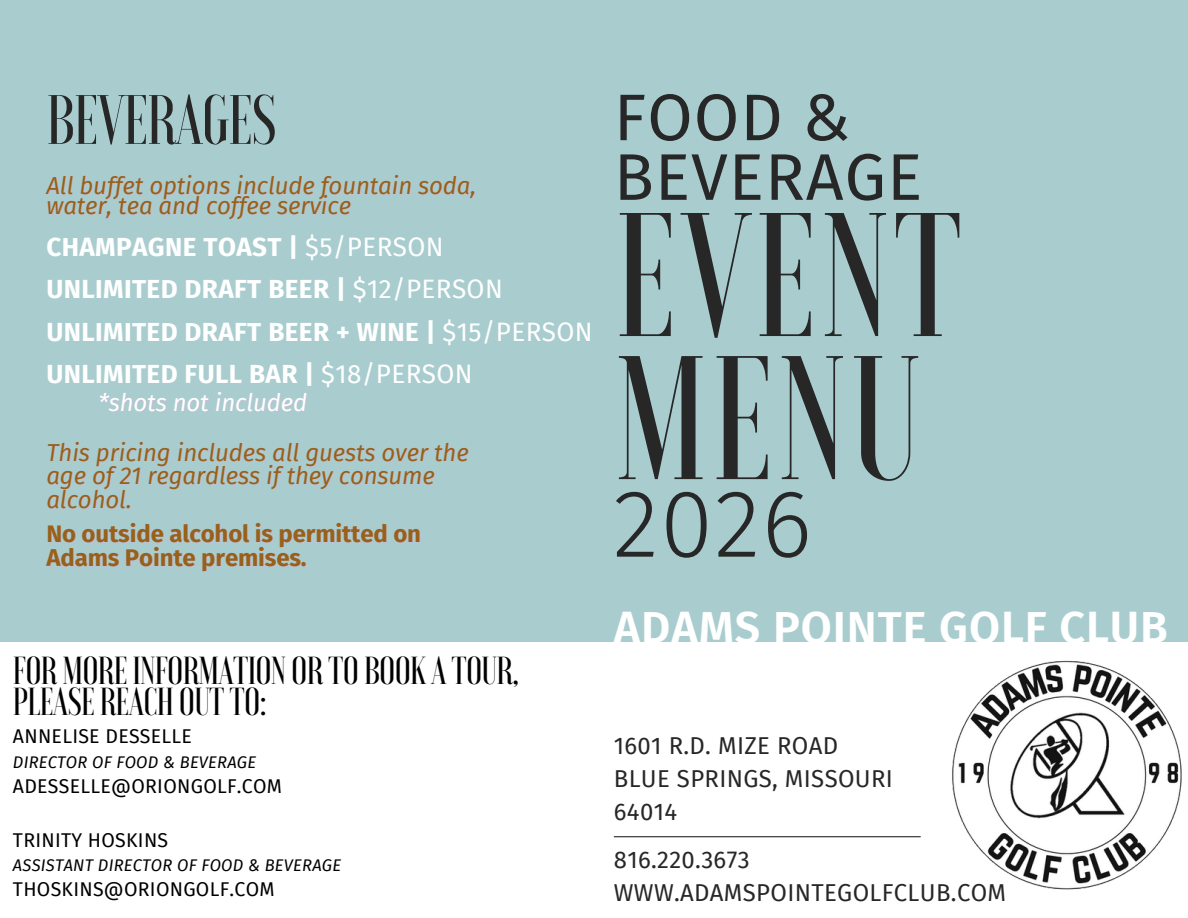
<style>
.page{position:relative;width:1188px;height:918px;background:#a9cdcf}
.page>*{position:absolute;margin:0;border:0;box-sizing:border-box;transform-origin:0 0}
.t1{font:500 175.8px/143.1px "Voga";letter-spacing:.02em;color:#272727}
.t2{font:300 95.85px "Fira Sans";color:#272727}
.t3{font:500 69.75px "Voga";letter-spacing:-.02em;color:#272727}
.t4{font:65.85px/59.7px "Fira Sans";letter-spacing:.015em;color:#272727}
.t5{font:600 45px "Fira Sans";letter-spacing:.02em;color:#fff}
.t6{font:500 39px/31.5px "Voga";letter-spacing:-.02em;color:#000}
.t7{font:700 26.1px "Fira Sans";letter-spacing:.015em;color:#fff}
.t8{font:italic 24px "Fira Sans";letter-spacing:-.005em;color:#98601a}
.t9{font:700 24px "Fira Sans";letter-spacing:-.005em;color:#98601a}
.t10{font:italic 24px "Fira Sans";letter-spacing:-.005em;color:#fff}
.t11{font:23.85px "Fira Sans";letter-spacing:.015em;color:#272727}
.t12{font:19.5px "Fira Sans";letter-spacing:.015em;color:#000}
.t13{font:italic 16.5px "Fira Sans";letter-spacing:.015em;color:#000}
.s1{font-weight:400}
</style>
<div class="page">
<div style="left:0;top:643px;width:1188px;height:275px;background:#fff"></div>
<img style="left:952px;top:660px;width:230px;height:230px">
<hr style="left:614px;top:836px;width:307px;height:1px;background:#272727">
<p class="t3" style="left:46px;top:85px;width:232px">BEVERAGES</p>
<h2 class="t8" style="left:46px;top:172px;width:431px">All buffet options include fountain soda,</h2>
<p class="t8" style="left:46px;top:192px;width:306px">water, tea and coffee service</p>
<p class="t7" style="left:46px;top:231px;width:399px">CHAMPAGNE TOAST | <span class="s1">$5/PERSON</span></p>
<h5 class="t7" style="left:46px;top:274px;width:458px">UNLIMITED DRAFT BEER | <span class="s1">$12/PERSON</span></h5>
<h6 class="t7" style="left:46px;top:316px;width:548px">UNLIMITED DRAFT BEER + WINE | <span class="s1">$15/PERSON</span></h6>
<p class="t7" style="left:46px;top:359px;width:428px">UNLIMITED FULL BAR | <span class="s1">$18/PERSON</span></p>
<p class="t10" style="left:99px;top:388px;width:210px">*shots not included</p>
<p class="t8" style="left:46px;top:438px;width:424px">This pricing includes all guests over the</p>
<p class="t8" style="left:46px;top:462px;width:390px">age of 21 regardless if they consume</p>
<p class="t8" style="left:46px;top:486px;width:87px">alcohol.</p>
<p class="t9" style="left:46px;top:520px;width:376px">No outside alcohol is permitted on</p>
<p class="t9" style="left:46px;top:543px;width:262px">Adams Pointe premises.</p>
<p class="t6" style="left:13px;top:654px;width:508px">FORMOREINFORMATION OR TO BOOK A TOUR,<br>PLEASE REACH OUTTO:</p>
<p class="t12" style="left:13px;top:725px;width:181px">ANNELISE DESSELLE</p>
<p class="t13" style="left:13px;top:752px;width:245px">DIRECTOR OF FOOD &amp; BEVERAGE</p>
<p class="t12" style="left:13px;top:774px;width:271px">ADESSELLE@ORIONGOLF.COM</p>
<p class="t12" style="left:13px;top:828px;width:157px">TRINITY HOSKINS</p>
<p class="t13" style="left:13px;top:856px;width:330px">ASSISTANT DIRECTOR OF FOOD &amp; BEVERAGE</p>
<p class="t12" style="left:13px;top:878px;width:263px">THOSKINS@ORIONGOLF.COM</p>
<p class="t4" style="left:614px;top:88px;width:310px">FOOD &amp;<br>BEVERAGE</p>
<h4 class="t1" style="left:614px;top:204px;width:349px">EVENT<br>MENU</h4>
<h1 class="t2" style="left:613px;top:467px;width:201px">2026</h1>
<h3 class="t5" style="left:614px;top:601px;width:555px">ADAMS POINTE GOLF CLUB</h3>
<p class="t11" style="left:614px;top:732px;width:226px">1601 R.D. MIZE ROAD</p>
<p class="t11" style="left:614px;top:765px;width:281px">BLUE SPRINGS, MISSOURI</p>
<p class="t11" style="left:614px;top:797px;width:65px">64014</p>
<p class="t11" style="left:614px;top:846px;width:137px">816.220.3673</p>
<p class="t11" style="left:614px;top:879px;width:394px">WWW.ADAMSPOINTEGOLFCLUB.COM</p>
</div>
